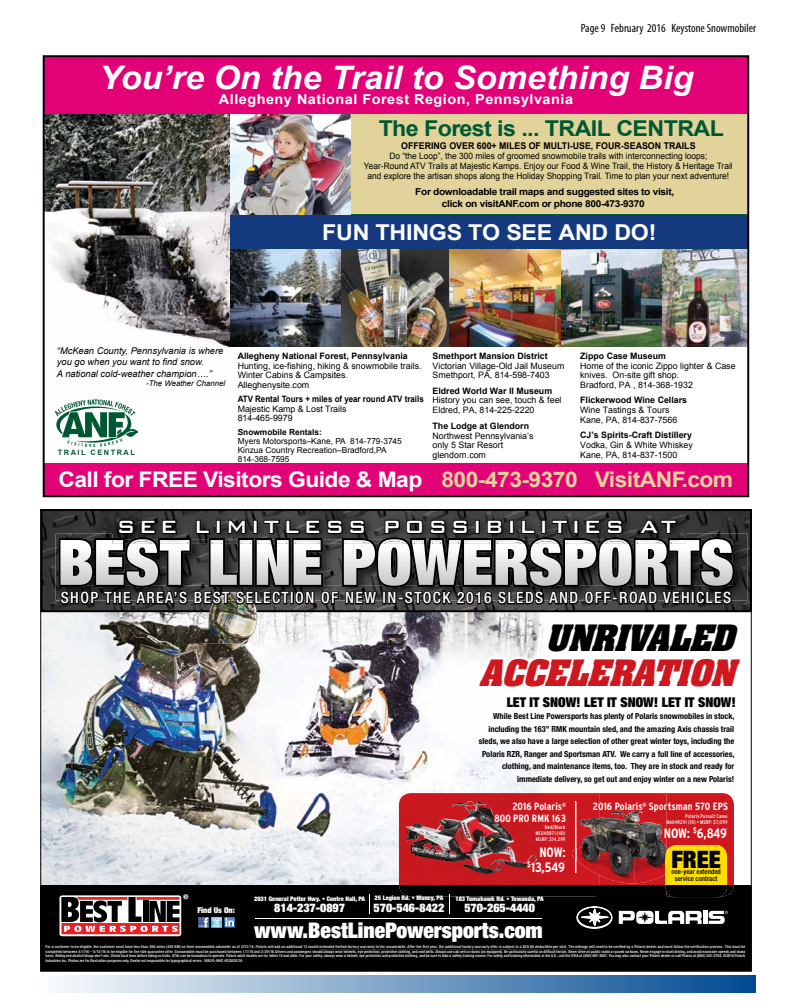
<style>
.page{position:relative;width:792px;height:1008px;background:#fff}
.page>*{position:absolute;margin:0;border:0;box-sizing:border-box;transform-origin:0 0}
.t1{font:900 expanded 62.8px "Helvetica Neue";letter-spacing:.005em;color:#fff}
.t2{font:italic 700 35.7px "Aachen BT";color:#ce171e}
.t3{font:italic 700 35.7px "Aachen BT";color:#000}
.t4{font:italic 700 32.4px "Arial";color:#fff;scale:1.05 1}
.t5{font:900 expanded 24.1px "Helvetica Neue";color:#000}
.t6{font:500 23.7px "Bank Gothic BT";letter-spacing:.14em;color:#fff}
.t7{font:700 21.9px "Arial";letter-spacing:-.025em;color:#005833;scale:1.06 1}
.t8{font:700 21.9px "Arial";letter-spacing:-.01em;color:#fff;scale:1.06 1}
.t9{font:900 expanded 21.6px "Helvetica Neue";color:#fff}
.t10{font:700 21.5px "Arial";letter-spacing:-.025em;color:#fff;scale:1.06 1}
.t11{font:500 condensed 15.6px "Helvetica Neue";letter-spacing:.095em;color:#fff}
.t12{font:700 13.7px "Arial";letter-spacing:.035em;color:#fff;scale:1.05 1}
.t13{font:900 expanded 13.6px "Helvetica Neue";color:#000}
.t14{font:700 condensed 13.5px/14.1px "Interstate";letter-spacing:-.015em;color:#fff;text-align:right}
.t15{font:condensed 12px "Myriad Pro";color:#000}
.t16{font:900 expanded 11.9px "Helvetica Neue";color:#fff}
.t17{font:700 condensed 10.4px/11.4px "Interstate";letter-spacing:.005em;color:#fff;text-align:right}
.t18{font:700 9.5px/11.4px "Arial";letter-spacing:-.03em;color:#000;text-align:center;scale:1.06 1}
.t19{font:italic 9.3px/11.2px "Arial";color:#000}
.t20{font:700 9.3px "Arial";color:#000;scale:.95 1}
.t21{font:8.8px/9.8px "Arial";color:#000}
.t22{font:8.8px/9.8px "Arial";color:#000;text-align:center;scale:.95 1}
.t23{font:700 8.8px "Arial";color:#000}
.t24{font:700 8.8px "Arial";color:#000;scale:.9 1}
.t25{font:700 condensed 8.4px/12.6px "Helvetica Neue";color:#000;text-align:right}
.t26{font:8.3px/8.8px "Arial";color:#000}
.t27{font:700 8.3px "Arial";color:#000}
.t28{font:900 expanded 8px "Helvetica Neue";color:#fff}
.t29{font:italic 7.8px "Arial";color:#000}
.t30{font:700 7.4px "Arial";letter-spacing:.2em;color:#005833}
.t31{font:500 condensed 6.9px/6.9px "Helvetica Neue";color:#000;text-align:center}
.t32{font:900 expanded 6.3px "Helvetica Neue";color:#fff}
.t33{font:condensed 5.3px/6.4px "Interstate";letter-spacing:.025em;color:#fff;text-align:justify}
.t34{font:500 condensed 4px/4.4px "Helvetica Neue";letter-spacing:.01em;color:#fff;text-align:justify}
.t35{font:700 condensed 2.6px "Interstate";color:#fff}
.s1{color:#e1d39a}
</style>
<div class="page">
<div style="left:36px;top:975px;width:720px;height:18px;background:linear-gradient(to right,#fdfefe,#004a90)"></div>
<img style="left:40px;top:509px;width:712px;height:463px">
<div style="left:229px;top:215px;width:519px;height:34px;background:#15397f"></div>
<div style="left:228px;top:214px;width:521px;height:36px;border:1px solid #005833"></div>
<div style="left:351px;top:115px;width:397px;height:99px;background:#e1d39a"></div>
<div style="left:351px;top:114px;width:398px;height:100px;border:1px solid #e1d39a"></div>
<img style="left:229px;top:114px;width:122px;height:100px">
<img style="left:55px;top:399px;width:84px;height:49px">
<img style="left:229px;top:250px;width:517px;height:96px">
<img style="left:46px;top:114px;width:183px;height:234px">
<div style="left:44px;top:463px;width:704px;height:33px;background:#e20177"></div>
<div style="left:44px;top:56px;width:704px;height:58px;background:#e20177"></div>
<div style="left:43px;top:55px;width:706px;height:442px;border:2px solid #000"></div>
<h3 class="t15" style="left:581px;top:21px;width:177px">Page 9 February 2016 Keystone Snowmobiler</h3>
<h3 class="t4" style="left:99px;top:60px;width:567px">You’re On the Trail to Something Big</h3>
<h3 class="t12" style="left:219px;top:92px;width:339px">Allegheny National Forest Region, Pennsylvania</h3>
<h3 class="t7" style="left:379px;top:116px;width:327px">The Forest is ... TRAIL CENTRAL</h3>
<h3 class="t20" style="left:401px;top:141px;width:311px">OFFERING OVER 600+ MILES OF MULTI-USE, FOUR-SEASON TRAILS</h3>
<p class="t22" style="left:364px;top:151px;width:390px">Do “the Loop”, the 300 miles of groomed snowmobile trails with interconnecting loops;<br>Year-Round ATV Trails at Majestic Kamps. Enjoy our Food &amp; Wine Trail, the History &amp; Heritage Trail and explore the artisan shops along the Holiday Shopping Trail. Time to plan your next adventure!</p>
<h3 class="t18" style="left:415px;top:186px;width:246px">For downloadable trail maps and suggested sites to visit, click on visitANF.com or phone 800-473-9370</h3>
<h3 class="t8" style="left:322px;top:220px;width:317px">FUN THINGS TO SEE AND DO!</h3>
<h3 class="t19" style="left:57px;top:345px;width:168px">“McKean County, Pennsylvania is where you go when you want to find snow.<br>A national cold-weather champion….”</h3>
<h3 class="t29" style="left:146px;top:379px;width:81px">-The Weather Channel</h3>
<h3 class="t30" style="left:58px;top:448px;width:79px">TRAIL CENTRAL</h3>
<h3 class="t23" style="left:238px;top:351px;width:172px">Allegheny National Forest, Pennsylvania</h3>
<h3 class="t21" style="left:238px;top:361px;width:185px">Hunting, ice-fishing, hiking &amp; snowmobile trails.<br>Winter Cabins &amp; Campsites.<br>Alleghenysite.com</h3>
<h3 class="t24" style="left:238px;top:394px;width:208px">ATV Rental Tours + miles of year round ATV trails</h3>
<h3 class="t21" style="left:238px;top:404px;width:110px">Majestic Kamp &amp; Lost Trails<br>814-465-9979</h3>
<h3 class="t27" style="left:238px;top:428px;width:86px">Snowmobile Rentals:</h3>
<h3 class="t26" style="left:238px;top:437px;width:166px">Myers Motorsports–Kane, PA 814-779-3745<br>Kinzua Country Recreation–Bradford,PA<br>814-368-7595</h3>
<h3 class="t23" style="left:433px;top:351px;width:117px">Smethport Mansion District</h3>
<h3 class="t21" style="left:433px;top:361px;width:133px">Victorian Village-Old Jail Museum<br>Smethport, PA, 814-598-7403</h3>
<h3 class="t23" style="left:433px;top:386px;width:121px">Eldred World War II Museum</h3>
<h3 class="t21" style="left:433px;top:396px;width:130px">History you can see, touch &amp; feel<br>Eldred, PA, 814-225-2220</h3>
<h3 class="t23" style="left:433px;top:421px;width:98px">The Lodge at Glendorn</h3>
<h3 class="t21" style="left:433px;top:431px;width:103px">Northwest Pennsylvania’s only 5 Star Resort glendorn.com</h3>
<h3 class="t23" style="left:580px;top:351px;width:87px">Zippo Case Museum</h3>
<h3 class="t21" style="left:580px;top:361px;width:157px">Home of the iconic Zippo lighter &amp; Case knives. On-site gift shop.<br>Bradford, PA , 814-368-1932</h3>
<h3 class="t23" style="left:580px;top:395px;width:108px">Flickerwood Wine Cellars</h3>
<h3 class="t21" style="left:580px;top:405px;width:99px">Wine Tastings &amp; Tours<br>Kane, PA, 814-837-7566</h3>
<h3 class="t23" style="left:580px;top:430px;width:113px">CJ’s Spirits-Craft Distillery</h3>
<h3 class="t21" style="left:580px;top:440px;width:114px">Vodka, Gin &amp; White Whiskey<br>Kane, PA, 814-837-1500</h3>
<h3 class="t10" style="left:58px;top:468px;width:638px">Call for FREE Visitors Guide &amp; Map <span class="s1">800-473-9370 VisitANF.com</span></h3>
<h3 class="t6" style="left:116px;top:514px;width:561px">SEE LIMITLESS POSSIBILITIES AT</h3>
<h1 class="t1" style="left:58px;top:522px;width:677px">BEST LINE POWERSPORTS</h1>
<h3 class="t11" style="left:61px;top:589px;width:672px">SHOP THE AREA’S BEST SELECTION OF NEW IN-STOCK 2016 SLEDS AND OFF-ROAD VEHICLES</h3>
<h2 class="t3" style="left:545px;top:616px;width:202px">UNRIVALED</h2>
<h2 class="t2" style="left:478px;top:650px;width:269px">ACCELERATION</h2>
<h3 class="t13" style="left:507px;top:693px;width:231px">LET IT SNOW! LET IT SNOW! LET IT SNOW!</h3>
<p class="t25" style="left:479px;top:710px;width:257px">While Best Line Powersports has plenty of Polaris snowmobiles in stock, including the 163” RMK mountain sled, and the amazing Axis chassis trail sleds, we also have a large selection of other great winter toys, including the Polaris RZR, Ranger and Sportsman ATV. We carry a full line of accessories, clothing, and maintenance items, too. They are in stock and ready for immediate delivery, so get out and enjoy winter on a new Polaris!</p>
<h3 class="t32" style="left:375px;top:894px;width:70px">25 Legion Rd. • Muncy, PA</h3>
<h3 class="t32" style="left:254px;top:894px;width:113px">2031 General Potter Hwy. • Centre Hall, PA</h3>
<h3 class="t16" style="left:274px;top:901px;width:72px">814-237-0897</h3>
<h3 class="t28" style="left:197px;top:905px;width:39px">Find Us On:</h3>
<h3 class="t16" style="left:374px;top:900px;width:72px">570-546-8422</h3>
<h3 class="t17" style="left:494px;top:801px;width:73px">2016 Polaris<sup>®<br></sup>800 PRO RMK 163</h3>
<h3 class="t14" style="left:527px;top:846px;width:40px">NOW: <sup>$</sup>13,549</h3>
<h3 class="t33" style="left:535px;top:824px;width:32px;text-indent:9px">Red/Black #E048871 (40)<br>MSRP: $14,299</h3>
<p class="t35" style="left:565px;top:861px;width:3px">*</p>
<h3 class="t32" style="left:455px;top:894px;width:90px">183 Tomahawk Rd. • Towanda, PA</h3>
<h3 class="t16" style="left:464px;top:901px;width:72px">570-265-4440</h3>
<h3 class="t9" style="left:254px;top:917px;width:290px">www.BestLinePowersports.com</h3>
<h3 class="t17" style="left:593px;top:801px;width:137px">2016 Polaris<sup>®</sup> Sportsman 570 EPS</h3>
<h3 class="t14" style="left:664px;top:826px;width:65px">NOW: <sup>$</sup>6,849</h3>
<p class="t35" style="left:727px;top:827px;width:3px">*</p>
<h3 class="t5" style="left:671px;top:844px;width:51px">FREE</h3>
<h3 class="t31" style="left:671px;top:868px;width:51px">one-year extended service contract</h3>
<h3 class="t33" style="left:666px;top:813px;width:63px;text-align:right">Polaris Pursuit Camo #A049291 (10) • MSRP: $7,099</h3>
<p class="t34" style="left:46px;top:945px;width:701px">For a customer to be eligible, the customer must have less than 300 miles (450 KM) on their snowmobile odometer as of 3/31/16. Polaris will add an additional 12 month extended limited factory warranty to the snowmobile. After the first year, the additional factory warranty offer is subject to a $50.00 deductible per visit. The mileage will need to be verified by a Polaris dealer and must follow the verification process. This must be completed between 4/1/16 – 5/15/16 to be eligible for the ride guarantee offer. Snowmobile must be purchased between 1/1/16 and 2/29/16.Drivers and passengers should always wear helmets, eye protection, protective clothing, and seat belts. Always use cab nets or doors (as equipped). Be particularly careful on difficult terrain. Never drive on public roads or paved surfaces. Never engage in stunt driving, and avoid excessive speeds and sharp turns. Riding and alcohol/drugs don’t mix. Check local laws before riding on trails. ATVs can be hazardous to operate. Polaris adult models are for riders 16 and older. For your safety, always wear a helmet, eye protection and protective clothing, and be sure to take a safety training course. For safety and training information in the U.S., call the SVIA at (800) 887-2887. You may also contact your Polaris dealer or call Polaris at (800) 342-3764. ©2016 Polaris Industries Inc. Photos are for illustration purposes only. Dealer not responsible for typographical errors. 16BLPL-NHC-KSS020116</p>
</div>
